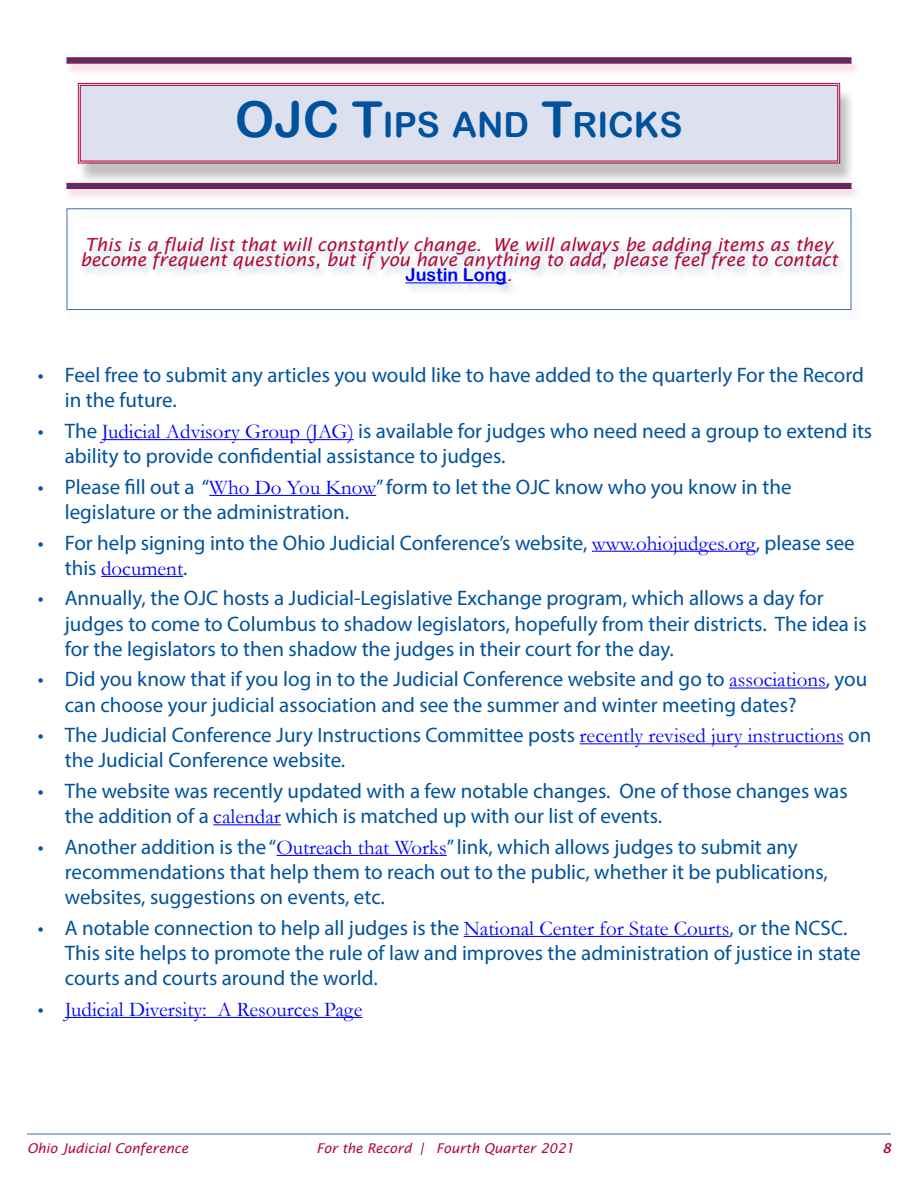
<style>
.page{position:relative;width:918px;height:1188px;background:#fff}
.page>*{position:absolute;margin:0;border:0;box-sizing:border-box;transform-origin:0 0}
.t1{font:34.65px "Arial Rounded MT Bold";color:#00529c}
.t2{font:21px/25.2px "Myriad Pro";color:#00529c}
.t3{font:21px "Garamond";color:#00f}
.t4{font:italic 18px/15px "Lucida Sans";color:#b30838}
.t5{font:18px "Arial Rounded MT Bold";color:#00f}
.t6{font:italic 13.5px "Lucida Sans";color:#b30838}
.t7{font:italic 600 13.5px "Lucida Sans";color:#b30838}
.s1{font-size:49.5px}
.s2{font-family:"Lucida Sans";font-style:italic;color:#b30838}
.s3{font-family:"Garamond";color:#00f}
.s4{font-family:"Myriad Pro";color:#00529c}
</style>
<div class="page">
<hr style="left:27px;top:1134px;width:864px;height:1px;background:#456ead">
<div style="left:78px;top:88px;width:778px;height:96px;background:#000;opacity:.25"></div>
<svg style="left:77px;top:82px;width:764px;height:82px"></svg>
<div style="left:80px;top:85px;width:758px;height:77px;border:1px solid #b30838"></div>
<div style="left:66px;top:185px;width:795px;height:16px;background:#b30838;opacity:.15"></div>
<div style="left:67px;top:183px;width:784px;height:6px;background:#00529c"></div>
<hr style="left:67px;top:183px;width:784px;height:2px;background:#b30838">
<hr style="left:67px;top:187px;width:784px;height:2px;background:#b30838">
<div style="left:66px;top:59px;width:795px;height:17px;background:#b30838;opacity:.15"></div>
<svg style="left:67px;top:59px;width:784px;height:2px"></svg>
<hr style="left:67px;top:57px;width:784px;height:2px;background:#b30838">
<hr style="left:67px;top:61px;width:784px;height:2px;background:#b30838">
<hr style="left:102px;top:439px;width:252px;height:1px;background:#00f">
<hr style="left:209px;top:495px;width:167px;height:1px;background:#00f">
<hr style="left:592px;top:551px;width:164px;height:1px;background:#00f">
<hr style="left:101px;top:576px;width:82px;height:1px;background:#00f">
<hr style="left:729px;top:688px;width:97px;height:1px;background:#00f">
<hr style="left:580px;top:743px;width:264px;height:1px;background:#00f">
<hr style="left:213px;top:824px;width:68px;height:1px;background:#00f">
<hr style="left:276px;top:855px;width:171px;height:1px;background:#00f">
<hr style="left:464px;top:936px;width:265px;height:1px;background:#00f">
<hr style="left:65px;top:1017px;width:297px;height:1px;background:#00f">
<div style="left:65px;top:210px;width:795px;height:112px;background:#00529c;opacity:.2"></div>
<hr style="left:405px;top:282px;width:102px;height:1px;background:#00f">
<div style="left:67px;top:208px;width:784px;height:102px;border:1px solid #456ead"></div>
<h1 class="t1" style="left:235px;top:104px;width:449px"><span class="s1">OJC T</span>IPS AND <span class="s1">T</span>RICKS</h1>
<p class="t4" style="left:80px;top:237px;width:759px">This is a fluid list that will constantly change. We will always be adding items as they become frequent questions, but if you have anything to add, please feel free to contact</p>
<p class="t5" style="left:405px;top:264px;width:109px">Justin Long<span class="s2">.</span></p>
<p class="t2" style="left:65px;top:362px;width:801px;text-indent:-27px">• Feel free to submit any articles you would like to have added to the quarterly For the Record in the future.</p>
<p class="t2" style="left:65px;top:418px;width:809px;text-indent:-27px">• The <span class="s3">Judicial Advisory Group (JAG)</span> is available for judges who need need a group to extend its ability to provide confidential assistance to judges.</p>
<p class="t2" style="left:65px;top:474px;width:728px;text-indent:-27px">• Please fill out a “<span class="s3">Who Do You Know</span>” form to let the OJC know who you know in the legislature or the administration.</p>
<p class="t2" style="left:38px;top:530px;width:818px">• For help signing into the Ohio Judicial Conference’s website, <span class="s3">www.ohiojudges.org</span>, please see</p>
<p class="t3" style="left:65px;top:554px;width:124px"><span class="s4">this</span> document<span class="s4">.</span></p>
<p class="t2" style="left:65px;top:585px;width:803px;text-indent:-27px">• Annually, the OJC hosts a Judicial-Legislative Exchange program, which allows a day for judges to come to Columbus to shadow legislators, hopefully from their districts. The idea is for the legislators to then shadow the judges in their court for the day.</p>
<p class="t2" style="left:65px;top:666px;width:804px;text-indent:-27px">• Did you know that if you log in to the Judicial Conference website and go to <span class="s3">associations</span>, you can choose your judicial association and see the summer and winter meeting dates?</p>
<p class="t2" style="left:65px;top:722px;width:808px;text-indent:-27px">• The Judicial Conference Jury Instructions Committee posts <span class="s3">recently revised jury instructions</span> on the Judicial Conference website.</p>
<p class="t2" style="left:65px;top:778px;width:784px;text-indent:-27px">• The website was recently updated with a few notable changes. One of those changes was the addition of a <span class="s3">calendar</span> which is matched up with our list of events.</p>
<p class="t2" style="left:65px;top:834px;width:764px;text-indent:-27px">• Another addition is the “<span class="s3">Outreach that Works</span>” link, which allows judges to submit any recommendations that help them to reach out to the public, whether it be publications, websites, suggestions on events, etc.</p>
<p class="t2" style="left:65px;top:915px;width:797px;text-indent:-27px">• A notable connection to help all judges is the <span class="s3">National Center for State Courts</span>, or the NCSC.<br>This site helps to promote the rule of law and improves the administration of justice in state courts and courts around the world.</p>
<p class="t3" style="left:38px;top:995px;width:326px"><span class="s4">•</span> Judicial Diversity: A Resources Page</p>
<p class="t6" style="left:27px;top:1140px;width:163px">Ohio Judicial Conference</p>
<p class="t6" style="left:316px;top:1140px;width:260px">For the Record | Fourth Quarter 2021</p>
<p class="t7" style="left:882px;top:1140px;width:10px">8</p>
</div>
